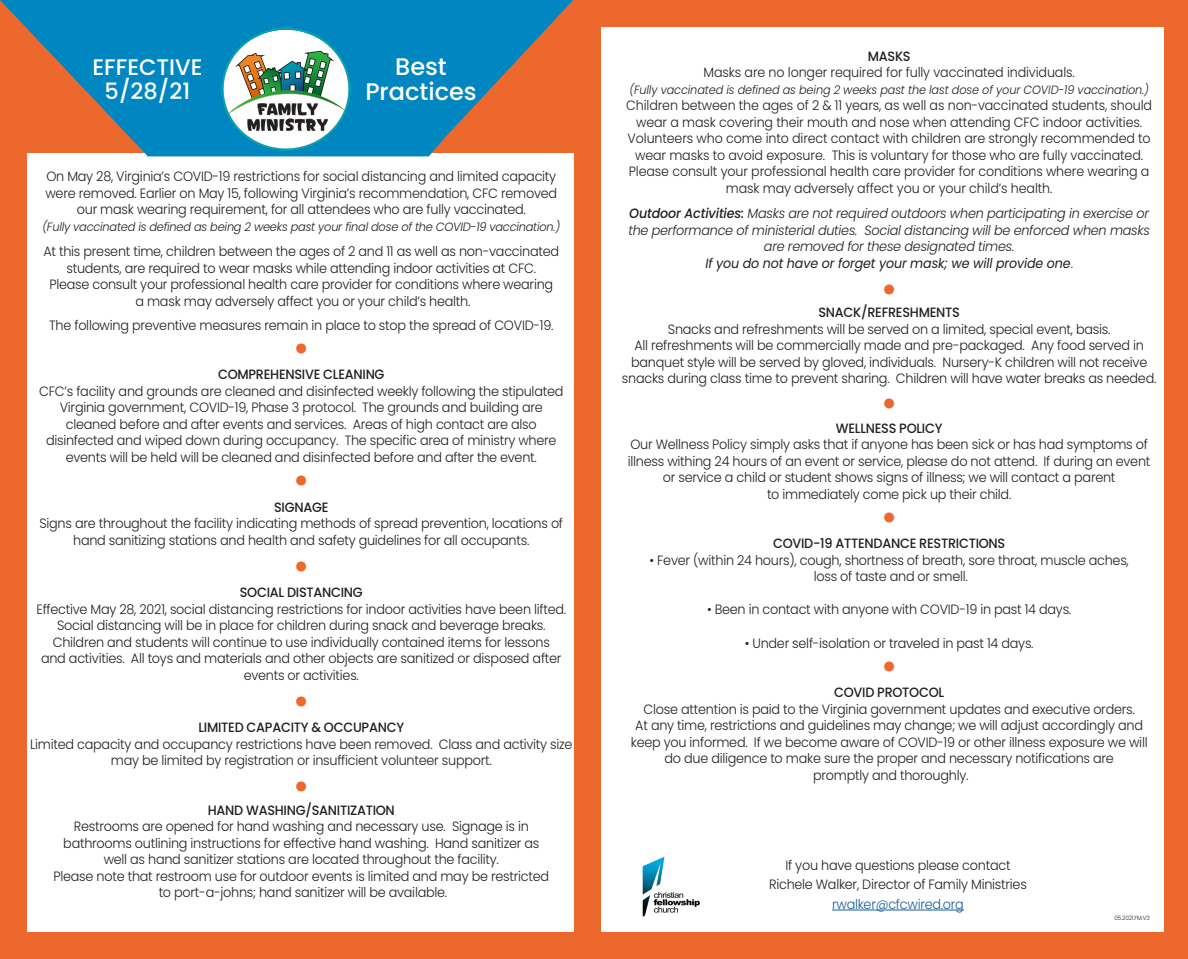
<style>
.page{position:relative;width:1188px;height:959px;background:#fff}
.page>*{position:absolute;margin:0;border:0;box-sizing:border-box;transform-origin:0 0}
.t1{font:300 43.5px "Poppins";color:#ec682d}
.t2{font:500 24px "Poppins";color:#fff}
.t3{font:500 22.5px "Poppins";color:#fff}
.t4{font:300 13.5px/16.5px "Poppins";letter-spacing:-.02em;color:#231f20;text-align:center;scale:.95 1}
.t5{font:300 13.5px/16.5px "Poppins";letter-spacing:-.02em;color:#231f20;text-align:center;scale:.94 1}
.t6{font:italic 300 13.5px/16.5px "Poppins";letter-spacing:-.02em;color:#231f20;text-align:center;scale:.95 1}
.t7{font:500 13.5px "Poppins";letter-spacing:-.02em;color:#231f20;scale:.95 1}
.t8{font:italic 13.5px "Poppins";letter-spacing:-.01em;color:#231f20;scale:.94 1}
.t9{font:300 13.5px "Poppins";letter-spacing:-.02em;color:#175d9e;scale:.95 1}
.t10{font:italic 300 12px "Poppins";letter-spacing:-.02em;color:#231f20;scale:.95 1}
.t11{font:italic 300 12px "Poppins";letter-spacing:-.02em;color:#231f20;scale:.94 1}
.t12{font:300 6px "Poppins";letter-spacing:-.02em;color:#231f20;scale:.95 1}
.s1{font-weight:500}
.s2{font-weight:300;font-style:normal}
</style>
<div class="page">
<div style="left:0;top:0;width:1188px;height:958px;background:#ec682d"></div>
<div style="left:602px;top:27px;width:562px;height:905px;background:#fff"></div>
<div style="left:27px;top:153px;width:547px;height:779px;background:#fff"></div>
<svg style="left:0;top:0;width:573px;height:156px;fill:#0087c1"></svg>
<img style="left:221px;top:27px;width:130px;height:124px">
<img style="left:642px;top:856px;width:58px;height:61px">
<hr style="left:832px;top:909px;width:132px;height:1px;background:#175d9e">
<p class="t3" style="left:92px;top:54px;width:112px">EFFECTIVE</p>
<p class="t3" style="left:105px;top:78px;width:87px">5/28/21</p>
<p class="t2" style="left:395px;top:53px;width:53px">Best</p>
<p class="t2" style="left:365px;top:77px;width:113px">Practices</p>
<p class="t4" style="left:46px;top:168px;width:538px">On May 28, Virginia’s COVID-19 restrictions for social distancing and limited capacity</p>
<p class="t4" style="left:45px;top:185px;width:540px">were removed. Earlier on May 15, following Virginia’s recommendation, CFC removed</p>
<p class="t4" style="left:77px;top:201px;width:474px">our mask wearing requirement, for all attendees who are fully vaccinated.</p>
<p class="t10" style="left:42px;top:220px;width:547px">(Fully vaccinated is defined as being 2 weeks past your final dose of the COVID-19 vaccination.)</p>
<p class="t4" style="left:43px;top:243px;width:544px">At this present time, children between the ages of 2 and 11 as well as non-vaccinated</p>
<p class="t4" style="left:66px;top:260px;width:496px">students, are required to wear masks while attending indoor activities at CFC.</p>
<p class="t4" style="left:49px;top:276px;width:532px">Please consult your professional health care provider for conditions where wearing</p>
<p class="t4" style="left:135px;top:293px;width:354px">a mask may adversely affect you or your child’s health.</p>
<p class="t4" style="left:49px;top:317px;width:532px">The following preventive measures remain in place to stop the spread of COVID-19.</p>
<p class="t1" style="left:294px;top:322px;width:17px">•</p>
<p class="t7" style="left:218px;top:367px;width:177px">COMPREHENSIVE CLEANING</p>
<p class="t4" style="left:39px;top:383px;width:553px">CFC’s facility and grounds are cleaned and disinfected weekly following the stipulated<br>Virginia government, COVID-19, Phase 3 protocol. The grounds and building are</p>
<p class="t4" style="left:66px;top:416px;width:497px">cleaned before and after events and services. Areas of high contact are also</p>
<p class="t4" style="left:46px;top:432px;width:539px">disinfected and wiped down during occupancy. The specific area of ministry where</p>
<p class="t4" style="left:66px;top:449px;width:497px">events will be held will be cleaned and disinfected before and after the event.</p>
<p class="t1" style="left:294px;top:454px;width:17px">•</p>
<p class="t7" style="left:274px;top:499px;width:59px">SIGNAGE</p>
<p class="t4" style="left:39px;top:515px;width:553px">Signs are throughout the facility indicating methods of spread prevention, locations of hand sanitizing stations and health and safety guidelines for all occupants.</p>
<p class="t1" style="left:294px;top:540px;width:17px">•</p>
<p class="t7" style="left:240px;top:584px;width:131px">SOCIAL DISTANCING</p>
<p class="t4" style="left:36px;top:600px;width:559px">Effective May 28, 2021, social distancing restrictions for indoor activities have been lifted.<br>Social distancing will be in place for children during snack and beverage breaks.</p>
<p class="t4" style="left:53px;top:633px;width:525px">Children and students will continue to use individually contained items for lessons</p>
<p class="t4" style="left:41px;top:650px;width:550px">and activities. All toys and materials and other objects are sanitized or disposed after events or activities.</p>
<p class="t1" style="left:294px;top:675px;width:17px">•</p>
<p class="t7" style="left:199px;top:719px;width:218px">LIMITED CAPACITY &amp; OCCUPANCY</p>
<p class="t4" style="left:30px;top:735px;width:572px">Limited capacity and occupancy restrictions have been removed. Class and activity size may be limited by registration or insufficient volunteer support.</p>
<p class="t1" style="left:294px;top:760px;width:17px">•</p>
<p class="t7" style="left:208px;top:802px;width:198px">HAND WASHING/SANITIZATION</p>
<p class="t4" style="left:74px;top:818px;width:481px">Restrooms are opened for hand washing and necessary use. Signage is in</p>
<p class="t4" style="left:63px;top:834px;width:503px">bathrooms outlining instructions for effective hand washing. Hand sanitizer as</p>
<p class="t4" style="left:104px;top:851px;width:418px">well as hand sanitizer stations are located throughout the facility.</p>
<p class="t4" style="left:54px;top:867px;width:523px">Please note that restroom use for outdoor events is limited and may be restricted</p>
<p class="t4" style="left:159px;top:884px;width:305px">to port-a-johns; hand sanitizer will be available.</p>
<p class="t7" style="left:868px;top:48px;width:47px">MASKS</p>
<p class="t5" style="left:704px;top:64px;width:396px">Masks are no longer required for fully vaccinated individuals.</p>
<p class="t11" style="left:629px;top:83px;width:554px">(Fully vaccinated is defined as being 2 weeks past the last dose of your COVID-19 vaccination.)</p>
<p class="t5" style="left:626px;top:97px;width:561px">Children between the ages of 2 &amp; 11 years, as well as non-vaccinated students, should wear a mask covering their mouth and nose when attending CFC indoor activities.</p>
<p class="t5" style="left:628px;top:130px;width:558px">Volunteers who come into direct contact with children are strongly recommended to wear masks to avoid exposure. This is voluntary for those who are fully vaccinated.<br>Please consult your professional health care provider for conditions where wearing a mask may adversely affect you or your child’s health.</p>
<p class="t6" style="left:628px;top:205px;width:551px"><span class="s1">Outdoor Activities:</span> Masks are not required outdoors when participating in exercise or the performance of ministerial duties. Social distancing will be enforced when masks are removed for these designated times.</p>
<p class="t8" style="left:705px;top:255px;width:393px">If you do not have or forget your mask; we will provide one<span class="s2">.</span></p>
<p class="t1" style="left:881px;top:263px;width:17px">•</p>
<p class="t7" style="left:818px;top:305px;width:150px">SNACK/REFRESHMENTS</p>
<p class="t4" style="left:668px;top:321px;width:467px">Snacks and refreshments will be served on a limited, special event, basis.</p>
<p class="t4" style="left:622px;top:337px;width:564px">All refreshments will be commercially made and pre-packaged. Any food served in banquet style will be served by gloved, individuals. Nursery-K children will not receive snacks during class time to prevent sharing. Children will have water breaks as needed.</p>
<p class="t1" style="left:881px;top:377px;width:17px">•</p>
<p class="t7" style="left:836px;top:420px;width:114px">WELLNESS POLICY</p>
<p class="t4" style="left:628px;top:436px;width:552px">Our Wellness Policy simply asks that if anyone has been sick or has had symptoms of illness withing 24 hours of an event or service, please do not attend. If during an event or service a child or student shows signs of illness; we will contact a parent</p>
<p class="t4" style="left:767px;top:486px;width:259px">to immediately come pick up their child.</p>
<p class="t1" style="left:881px;top:491px;width:17px">•</p>
<p class="t7" style="left:773px;top:536px;width:246px">COVID-19 ATTENDANCE RESTRICTIONS</p>
<p class="t4" style="left:650px;top:552px;width:506px">• Fever (within 24 hours), cough, shortness of breath, sore throat, muscle aches,</p>
<p class="t4" style="left:814px;top:568px;width:164px">loss of taste and or smell.</p>
<p class="t4" style="left:707px;top:601px;width:385px">• Been in contact with anyone with COVID-19 in past 14 days.</p>
<p class="t4" style="left:745px;top:634px;width:306px">• Under self-isolation or traveled in past 14 days.</p>
<p class="t1" style="left:881px;top:640px;width:17px">•</p>
<p class="t7" style="left:834px;top:684px;width:117px">COVID PROTOCOL</p>
<p class="t4" style="left:644px;top:700px;width:519px">Close attention is paid to the Virginia government updates and executive orders.</p>
<p class="t4" style="left:631px;top:717px;width:546px">At any time, restrictions and guidelines may change; we will adjust accordingly and keep you informed. If we become aware of COVID-19 or other illness exposure we will do due diligence to make sure the proper and necessary notifications are</p>
<p class="t4" style="left:813px;top:766px;width:165px">promptly and thoroughly.</p>
<p class="t4" style="left:785px;top:856px;width:238px">If you have questions please contact</p>
<p class="t4" style="left:769px;top:876px;width:273px">Richele Walker, Director of Family Ministries</p>
<p class="t9" style="left:832px;top:896px;width:140px">rwalker@cfcwired.org</p>
<p class="t12" style="left:1115px;top:914px;width:39px">05.2021.FM.V3</p>
</div>
